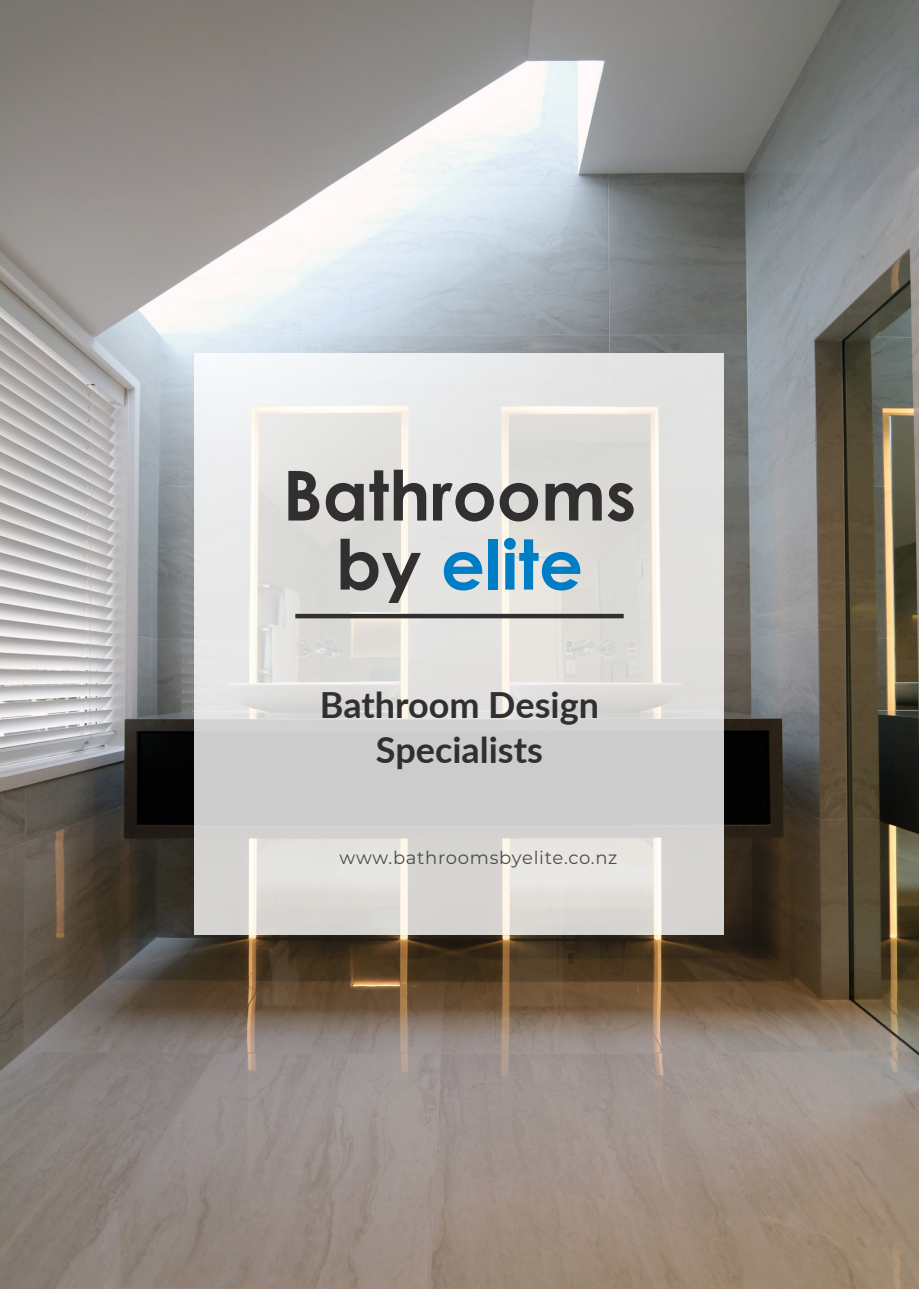
<style>
.page{position:relative;width:919px;height:1289px;background:#fff}
.page>*{position:absolute;margin:0;border:0;box-sizing:border-box;transform-origin:0 0}
.t1{font:700 69px/69px "Century Gothic";color:#312f30;text-align:center}
.Subtitle{font:700 36px/45px "Lato";color:#312f30;text-align:center}
.Website{font:18px "Montserrat";letter-spacing:.04em;color:#4b4c4d}
.s1{color:#007ec5}
</style>
<div class="page">
<img style="left:0;top:0;width:918px;height:1288px">
<svg style="left:195px;top:353px;width:529px;height:582px;background:#dedddb"></svg>
<hr style="left:295px;top:614px;width:328px;height:4px;background:#312f30">
<p class="t1" style="left:283px;top:458px;width:355px">Bathrooms by <span class="s1">elite</span></p>
<p class="Subtitle" style="left:320px;top:680px;width:280px">Bathroom Design<br>Specialists</p>
<p class="Website" style="left:339px;top:845px;width:279px">www.bathroomsbyelite.co.nz</p>
</div>
